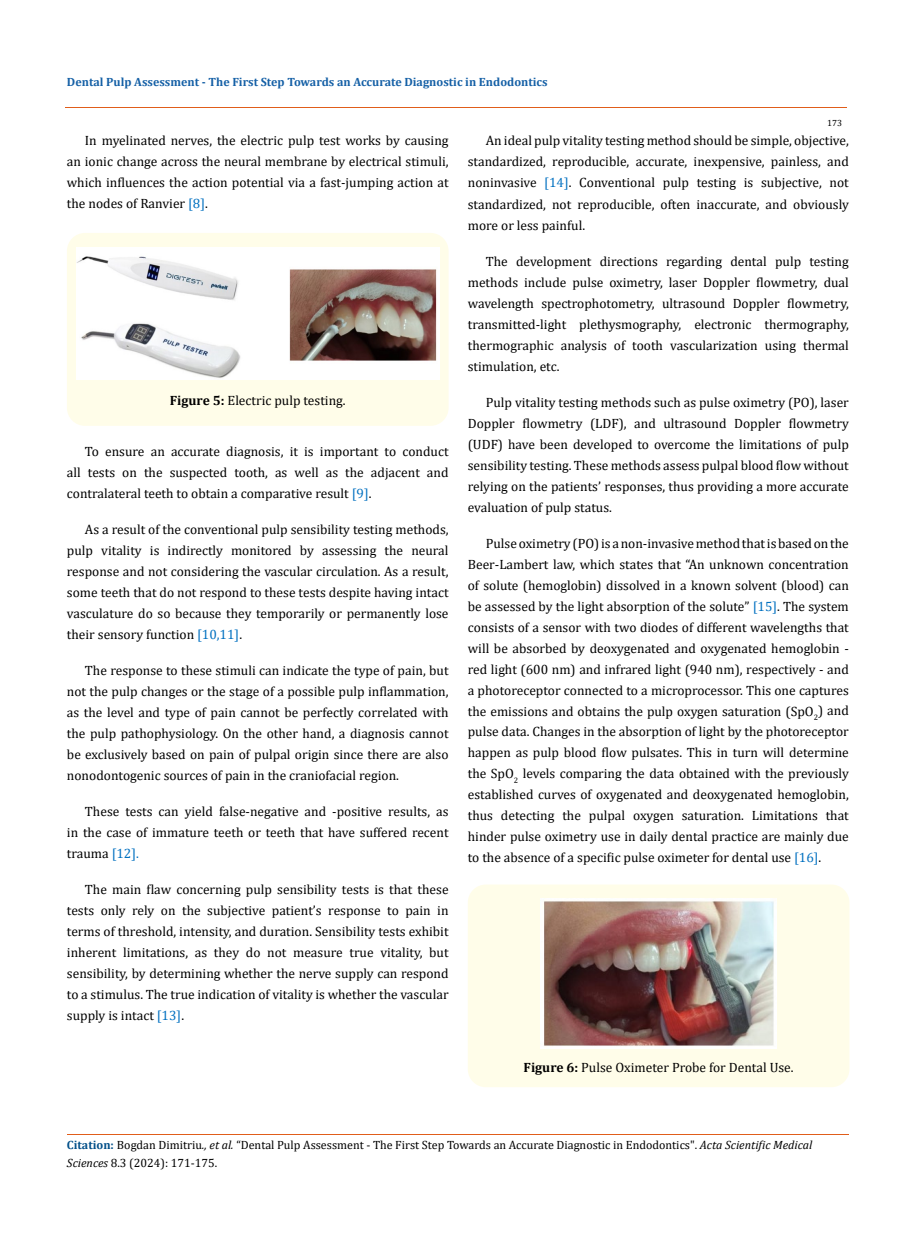
<style>
.page{position:relative;width:917px;height:1242px;background:#fff}
.page>*{position:absolute;margin:0;border:0;box-sizing:border-box;transform-origin:0 0}
.t1{font:13.5px/21px "Cambria";color:#000;text-align:justify}
.t2{font:12px/18px "Cambria";color:#000}
.t3{font:700 12px "Cambria";color:#1560a6}
.t4{font:9px "Cambria";color:#000}
.s1{color:#0070c0}
.s2{font-weight:700}
.s3{font-weight:700;color:#035089}
.s4{font-style:italic}
</style>
<div class="page">
<div style="left:67px;top:233px;width:381px;height:193px;background:#fffde9;border-radius:18px"></div>
<img style="left:76px;top:248px;width:363px;height:132px">
<div style="left:468px;top:885px;width:381px;height:202px;background:#fffde9;border-radius:18px"></div>
<img style="left:540px;top:899px;width:237px;height:150px">
<hr style="left:65px;top:108px;width:782px;height:1px;background:#e05d1a">
<hr style="left:67px;top:1134px;width:781px;height:1px;background:#e05d1a">
<p class="t3" style="left:67px;top:73px;width:482px">Dental Pulp Assessment - The First Step Towards an Accurate Diagnostic in Endodontics</p>
<p class="t4" style="left:827px;top:118px;width:16px">173</p>
<p class="t1" style="left:67px;top:130px;width:383px;text-indent:18px">In myelinated nerves, the electric pulp test works by causing an ionic change across the neural membrane by electrical stimuli, which influences the action potential via a fast-jumping action at the nodes of Ranvier <span class="s1">[8]</span>.</p>
<p class="t1" style="left:170px;top:390px;width:177px"><span class="s2">Figure 5:</span> Electric pulp testing.</p>
<p class="t1" style="left:67px;top:441px;width:383px;text-indent:18px">To ensure an accurate diagnosis, it is important to conduct all tests on the suspected tooth, as well as the adjacent and contralateral teeth to obtain a comparative result <span class="s1">[9]</span>.</p>
<p class="t1" style="left:67px;top:519px;width:383px;text-indent:18px">As a result of the conventional pulp sensibility testing methods, pulp vitality is indirectly monitored by assessing the neural response and not considering the vascular circulation. As a result, some teeth that do not respond to these tests despite having intact vasculature do so because they temporarily or permanently lose their sensory function <span class="s1">[10,11]</span>.</p>
<p class="t1" style="left:67px;top:660px;width:383px;text-indent:18px">The response to these stimuli can indicate the type of pain, but not the pulp changes or the stage of a possible pulp inflammation, as the level and type of pain cannot be perfectly correlated with the pulp pathophysiology. On the other hand, a diagnosis cannot be exclusively based on pain of pulpal origin since there are also nonodontogenic sources of pain in the craniofacial region.</p>
<p class="t1" style="left:67px;top:801px;width:383px;text-indent:18px">These tests can yield false-negative and -positive results, as in the case of immature teeth or teeth that have suffered recent trauma <span class="s1">[12].</span></p>
<p class="t1" style="left:67px;top:879px;width:383px;text-indent:18px">The main flaw concerning pulp sensibility tests is that these tests only rely on the subjective patient’s response to pain in terms of threshold, intensity, and duration. Sensibility tests exhibit inherent limitations, as they do not measure true vitality, but sensibility, by determining whether the nerve supply can respond to a stimulus. The true indication of vitality is whether the vascular supply is intact <span class="s1">[13]</span>.</p>
<p class="t1" style="left:468px;top:130px;width:382px;text-indent:18px">An ideal pulp vitality testing method should be simple, objective, standardized, reproducible, accurate, inexpensive, painless, and noninvasive <span class="s1">[14]</span>. Conventional pulp testing is subjective, not standardized, not reproducible, often inaccurate, and obviously more or less painful.</p>
<p class="t1" style="left:468px;top:250px;width:382px;text-indent:18px">The development directions regarding dental pulp testing methods include pulse oximetry, laser Doppler flowmetry, dual wavelength spectrophotometry, ultrasound Doppler flowmetry, transmitted-light plethysmography, electronic thermography, thermographic analysis of tooth vascularization using thermal stimulation, etc.</p>
<p class="t1" style="left:468px;top:391px;width:382px;text-indent:18px">Pulp vitality testing methods such as pulse oximetry (PO), laser Doppler flowmetry (LDF), and ultrasound Doppler flowmetry (UDF) have been developed to overcome the limitations of pulp sensibility testing. These methods assess pulpal blood flow without relying on the patients’ responses, thus providing a more accurate evaluation of pulp status.</p>
<p class="t1" style="left:468px;top:532px;width:382px;text-indent:18px">Pulse oximetry (PO) is a non-invasive method that is based on the Beer-Lambert law, which states that “An unknown concentration of solute (hemoglobin) dissolved in a known solvent (blood) can be assessed by the light absorption of the solute” <span class="s1">[15]</span>. The system consists of a sensor with two diodes of different wavelengths that will be absorbed by deoxygenated and oxygenated hemoglobin - red light (600 nm) and infrared light (940 nm), respectively - and a photoreceptor connected to a microprocessor. This one captures the emissions and obtains the pulp oxygen saturation (SpO<sub>2</sub>) and pulse data. Changes in the absorption of light by the photoreceptor happen as pulp blood flow pulsates. This in turn will determine the SpO<sub>2</sub> levels comparing the data obtained with the previously established curves of oxygenated and deoxygenated hemoglobin, thus detecting the pulpal oxygen saturation. Limitations that hinder pulse oximetry use in daily dental practice are mainly due to the absence of a specific pulse oximeter for dental use <span class="s1">[16]</span>.</p>
<p class="t1" style="left:523px;top:1057px;width:271px"><span class="s2">Figure 6:</span> Pulse Oximeter Probe for Dental Use.</p>
<p class="t2" style="left:67px;top:1136px;width:747px"><span class="s3">Citation:</span> Bogdan Dimitriu<span class="s4">., et al.</span> “Dental Pulp Assessment - The First Step Towards an Accurate Diagnostic in Endodontics". <span class="s4">Acta Scientific Medical<br>Sciences</span> 8.3 (2024): 171-175.</p>
</div>
